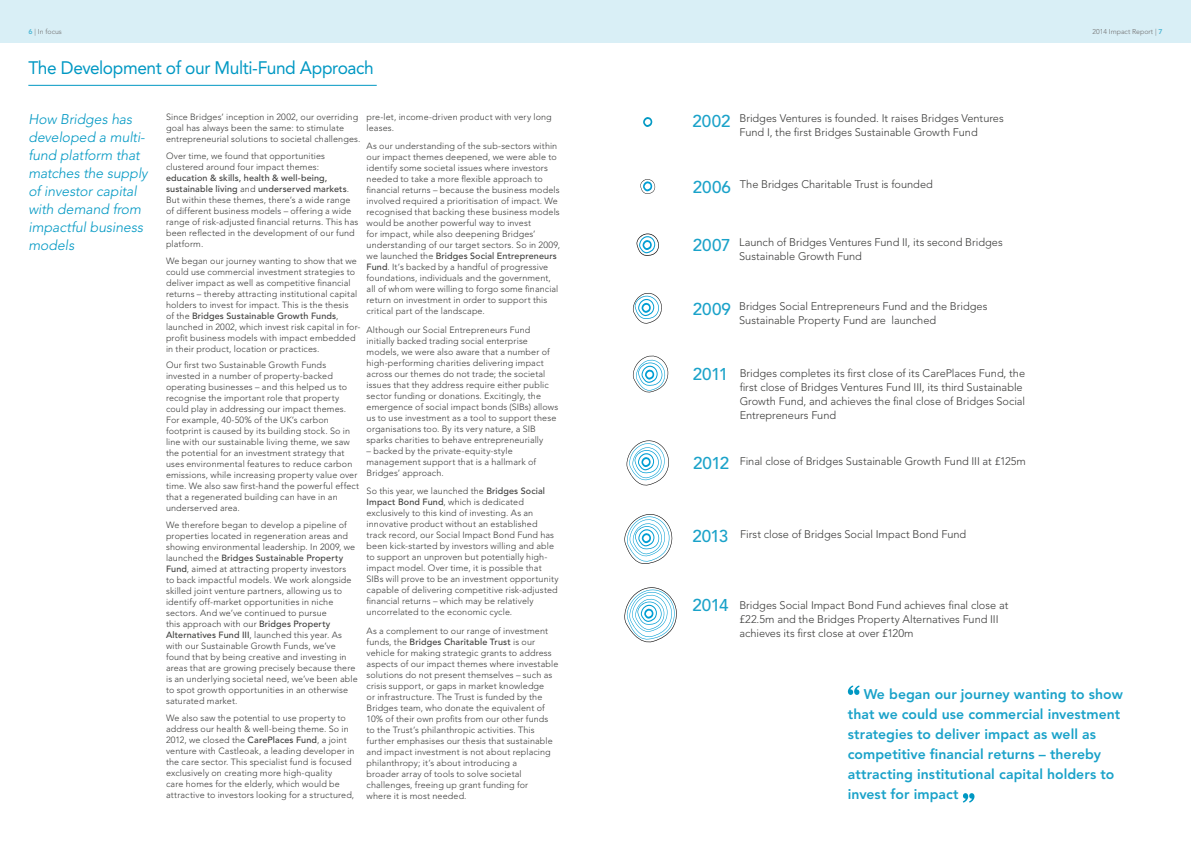
<style>
.page{position:relative;width:1191px;height:842px;background:#fff}
.page>*{position:absolute;margin:0;border:0;box-sizing:border-box;transform-origin:0 0}
.t1{font:18px "Avenir LT Std";letter-spacing:-.025em;color:#0098c3;scale:.96 1}
.t2{font:500 17px "Avenir LT Std";letter-spacing:-.005em;color:#1aa2c9}
.t3{font:800 14px/20px "Avenir LT Std";color:#1aa2c9}
.t4{font:italic 300 14px/18px "Avenir LT Std";color:#0098c3}
.t5{font:300 11px/14px "Avenir LT Std";letter-spacing:-.005em;color:#3c3c3b}
.t6{font:300 9px/11px "Avenir LT Std";letter-spacing:.01em;color:#3c3c3b}
.t7{font:300 7px "Avenir LT Std";color:#706f6f}
.s1{font-weight:800;color:#4db7d5}
.s2{font-weight:500}
</style>
<div class="page">
<div style="left:0;top:0;width:1191px;height:43px;background:#d9eff6"></div>
<hr style="left:28px;top:85px;width:349px;height:1px;background:#0098c3">
<svg style="left:624px;top:587px;width:53px;height:56px"></svg>
<svg style="left:643px;top:117px;width:9px;height:10px"></svg>
<svg style="left:636px;top:234px;width:23px;height:22px"></svg>
<svg style="left:640px;top:179px;width:15px;height:15px"></svg>
<svg style="left:633px;top:293px;width:29px;height:31px"></svg>
<svg style="left:626px;top:440px;width:43px;height:46px"></svg>
<svg style="left:624px;top:514px;width:48px;height:50px"></svg>
<svg style="left:633px;top:355px;width:35px;height:38px"></svg>
<svg style="left:848px;top:686px;width:11px;height:9px"></svg>
<svg style="left:963px;top:793px;width:11px;height:9px"></svg>
<p class="t7" style="left:28px;top:27px;width:35px"><span class="s1">6</span> | In focus</p>
<p class="t7" style="left:1092px;top:27px;width:72px">2014 Impact Report | <span class="s1">7</span></p>
<h1 class="t1" style="left:28px;top:57px;width:361px">The Development of our Multi-Fund Approach</h1>
<p class="t6" style="left:166px;top:112px;width:196px">Since Bridges’ inception in 2002, our overriding goal has always been the same: to stimulate entrepreneurial solutions to societal challenges.</p>
<p class="t6" style="left:166px;top:150px;width:161px">Over time, we found that opportunities clustered around four impact themes:</p>
<p class="t6" style="left:166px;top:172px;width:194px"><span class="s2">education &amp; skills, health &amp; well-being, sustainable living</span> and <span class="s2">underserved markets</span>.<br>But within these themes, there’s a wide range of different business models – offering a wide range of risk-adjusted financial returns. This has been reflected in the development of our fund platform.</p>
<p class="t6" style="left:166px;top:255px;width:196px">We began our journey wanting to show that we could use commercial investment strategies to deliver impact as well as competitive financial returns – thereby attracting institutional capital holders to invest for impact. This is the thesis<br>of the <span class="s2">Bridges Sustainable Growth Funds</span>, launched in 2002, which invest risk capital in for&shy;profit business models with impact embedded in their product, location or practices.</p>
<p class="t6" style="left:166px;top:360px;width:195px">Our first two Sustainable Growth Funds invested in a number of property-backed operating businesses – and this helped us to recognise the important role that property could play in addressing our impact themes.<br>For example, 40-50% of the UK’s carbon footprint is caused by its building stock. So in line with our sustainable living theme, we saw the potential for an investment strategy that uses environmental features to reduce carbon emissions, while increasing property value over time. We also saw first-hand the powerful effect that a regenerated building can have in an underserved area.</p>
<p class="t6" style="left:166px;top:519px;width:193px">We therefore began to develop a pipeline of properties located in regeneration areas and showing environmental leadership. In 2009, we launched the <span class="s2">Bridges Sustainable Property Fund</span>, aimed at attracting property investors<br>to back impactful models. We work alongside skilled joint venture partners, allowing us to identify off-market opportunities in niche sectors. And we’ve continued to pursue<br>this approach with our <span class="s2">Bridges Property Alternatives Fund III</span>, launched this year. As with our Sustainable Growth Funds, we’ve found that by being creative and investing in areas that are growing precisely because there is an underlying societal need, we’ve been able to spot growth opportunities in an otherwise saturated market.</p>
<p class="t6" style="left:166px;top:712px;width:190px">We also saw the potential to use property to address our health &amp; well-being theme. So in 2012, we closed the <span class="s2">CarePlaces Fund</span>, a joint venture with Castleoak, a leading developer in the care sector. This specialist fund is focused exclusively on creating more high-quality<br>care homes for the elderly, which would be attractive to investors looking for a structured,</p>
<h3 class="t4" style="left:28px;top:110px;width:121px">How Bridges has developed a multi&shy;fund platform that matches the supply of investor capital with demand from impactful business models</h3>
<p class="t5" style="left:739px;top:111px;width:266px">Bridges Ventures is founded. It raises Bridges Ventures<br>Fund I, the first Bridges Sustainable Growth Fund</p>
<p class="t6" style="left:366px;top:112px;width:187px">pre-let, income-driven product with very long leases.</p>
<p class="t6" style="left:366px;top:141px;width:195px">As our understanding of the sub-sectors within our impact themes deepened, we were able to identify some societal issues where investors needed to take a more flexible approach to financial returns – because the business models involved required a prioritisation of impact. We recognised that backing these business models would be another powerful way to invest<br>for impact, while also deepening Bridges’ understanding of our target sectors. So in 2009, we launched the <span class="s2">Bridges Social Entrepreneurs Fund</span>. It’s backed by a handful of progressive foundations, individuals and the government, all of whom were willing to forgo some financial return on investment in order to support this critical part of the landscape.</p>
<p class="t6" style="left:366px;top:324px;width:193px">Although our Social Entrepreneurs Fund initially backed trading social enterprise models, we were also aware that a number of high-performing charities delivering impact across our themes do not trade; the societal issues that they address require either public sector funding or donations. Excitingly, the emergence of social impact bonds (SIBs) allows us to use investment as a tool to support these organisations too. By its very nature, a SIB sparks charities to behave entrepreneurially</p>
<p class="t6" style="left:366px;top:445px;width:171px">– backed by the private-equity-style management support that is a hallmark of<br>Bridges’ approach.</p>
<p class="t6" style="left:366px;top:486px;width:193px">So this year, we launched the <span class="s2">Bridges Social Impact Bond Fund</span>, which is dedicated exclusively to this kind of investing. As an innovative product without an established track record, our Social Impact Bond Fund has been kick-started by investors willing and able to support an unproven but potentially high&shy;impact model. Over time, it is possible that SIBs will prove to be an investment opportunity capable of delivering competitive risk-adjusted financial returns – which may be relatively uncorrelated to the economic cycle.</p>
<p class="t6" style="left:366px;top:625px;width:193px">As a complement to our range of investment funds, the <span class="s2">Bridges Charitable Trust</span> is our vehicle for making strategic grants to address aspects of our impact themes where investable solutions do not present themselves – such as crisis support, or gaps in market knowledge<br>or infrastructure. The Trust is funded by the Bridges team, who donate the equivalent of 10% of their own profits from our other funds to the Trust’s philanthropic activities. This further emphasises our thesis that sustainable and impact investment is not about replacing philanthropy; it’s about introducing a<br>broader array of tools to solve societal challenges, freeing up grant funding for<br>where it is most needed.</p>
<h2 class="t2" style="left:692px;top:111px;width:39px">2002</h2>
<p class="t5" style="left:740px;top:178px;width:194px">The Bridges Charitable Trust is founded</p>
<h2 class="t2" style="left:693px;top:177px;width:40px">2006</h2>
<p class="t5" style="left:739px;top:235px;width:265px">Launch of Bridges Ventures Fund II, its second Bridges<br>Sustainable Growth Fund</p>
<h2 class="t2" style="left:693px;top:235px;width:39px">2007</h2>
<p class="t5" style="left:739px;top:299px;width:250px">Bridges Social Entrepreneurs Fund and the Bridges<br>Sustainable Property Fund are launched</p>
<h2 class="t2" style="left:693px;top:299px;width:40px">2009</h2>
<h2 class="t2" style="left:693px;top:365px;width:37px">2011</h2>
<p class="t5" style="left:739px;top:366px;width:287px">Bridges completes its first close of its CarePlaces Fund, the first close of Bridges Ventures Fund III, its third Sustainable Growth Fund, and achieves the final close of Bridges Social Entrepreneurs Fund</p>
<p class="t5" style="left:739px;top:454px;width:288px">Final close of Bridges Sustainable Growth Fund III at £125m</p>
<h2 class="t2" style="left:693px;top:454px;width:38px">2012</h2>
<p class="t5" style="left:740px;top:527px;width:228px">First close of Bridges Social Impact Bond Fund</p>
<h2 class="t2" style="left:692px;top:527px;width:37px">2013</h2>
<h2 class="t2" style="left:692px;top:596px;width:37px">2014</h2>
<p class="t5" style="left:739px;top:598px;width:270px">Bridges Social Impact Bond Fund achieves final close at £22.5m and the Bridges Property Alternatives Fund III achieves its first close at over £120m</p>
<h3 class="t3" style="left:848px;top:684px;width:276px;text-indent:16px">We began our journey wanting to show that we could use commercial investment strategies to deliver impact as well as competitive financial returns – thereby attracting institutional capital holders to invest for impact</h3>
</div>
